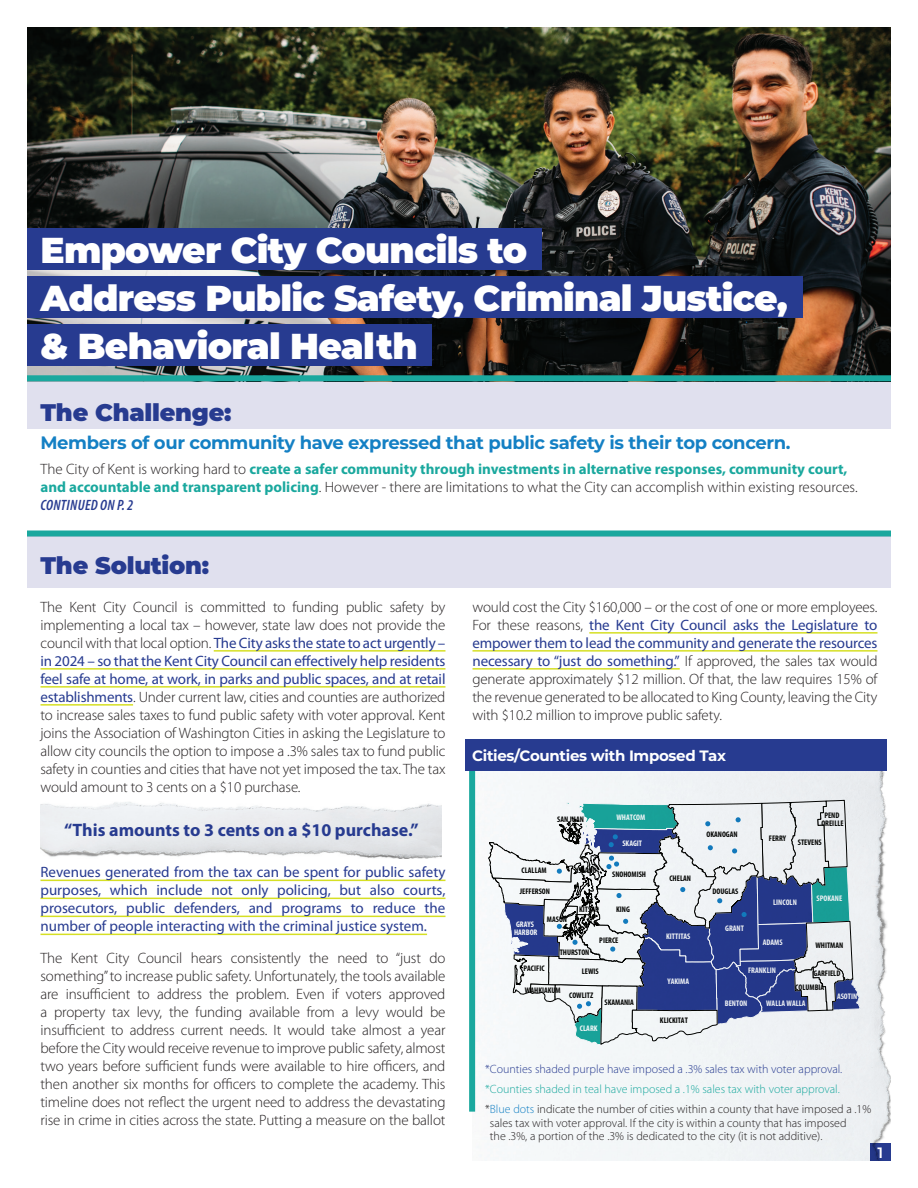
<style>
.page{position:relative;width:918px;height:1188px;background:#fff}
.page>*{position:absolute;margin:0;border:0;box-sizing:border-box;transform-origin:0 0}
.t1{font:900 36px/48px "Montserrat";letter-spacing:-.02em;color:#fff}
.t2{font:900 24px "Montserrat";letter-spacing:-.01em;color:#273b90}
.t3{font:700 18px "Montserrat";letter-spacing:-.02em;color:#1480c4}
.t4{font:700 18px "Myriad Pro";color:#273b90}
.t5{font:300 15px/18px "Myriad Pro";letter-spacing:-.01em;color:#231f20;text-align:justify}
.t6{font:700 15px/18px "Myriad Pro";color:#1aa89e}
.t7{font:15px/18px "Myriad Pro";color:#273b90;text-align:justify}
.t8{font:700 15px "Montserrat";letter-spacing:-.02em;color:#fff}
.t9{font:600 15px "Montserrat";color:#fff}
.t10{font:300 12px/20.2px "Myriad Pro";color:#1aa89e}
.t11{font:300 12px/13.5px "Myriad Pro";color:#231f20}
.t12{font:300 12px "Myriad Pro";color:#273b90}
.t13{font:700 condensed 8.1px/8.1px "Myriad Pro";color:#040503;text-align:center}
.t14{font:700 condensed 8.1px/8.1px "Myriad Pro";color:#fff}
.s1{font-weight:300;color:#231f20}
.s2{font-weight:600;font-style:italic;font-stretch:condensed;color:#273b90}
.s3{font-weight:400;color:#273b90}
.s4{color:#231f20}
.s5{color:#1480c4}
</style>
<div class="page">
<img style="left:27px;top:27px;width:864px;height:348px">
<hr style="left:589px;top:632px;width:288px;height:2px;background:#d6df24">
<hr style="left:472px;top:650px;width:406px;height:2px;background:#d6df24">
<hr style="left:472px;top:668px;width:208px;height:2px;background:#d6df24">
<div style="left:27px;top:378px;width:864px;height:51px;background:#e0e0ee"></div>
<div style="left:27px;top:228px;width:515px;height:41px;background:#273b90"></div>
<div style="left:27px;top:276px;width:775px;height:41px;background:#273b90"></div>
<div style="left:27px;top:324px;width:405px;height:41px;background:#273b90"></div>
<div style="left:27px;top:531px;width:864px;height:6px;background:#1aa89e"></div>
<div style="left:27px;top:375px;width:864px;height:6px;background:#1aa89e"></div>
<hr style="left:214px;top:650px;width:232px;height:2px;background:#d6df24">
<hr style="left:40px;top:668px;width:406px;height:2px;background:#d6df24">
<hr style="left:40px;top:686px;width:406px;height:2px;background:#d6df24">
<hr style="left:40px;top:704px;width:93px;height:2px;background:#d6df24">
<hr style="left:40px;top:880px;width:406px;height:1px;background:#d6df24">
<hr style="left:40px;top:898px;width:406px;height:1px;background:#d6df24">
<hr style="left:40px;top:916px;width:406px;height:1px;background:#d6df24">
<hr style="left:40px;top:934px;width:387px;height:1px;background:#d6df24">
<img style="left:475px;top:771px;width:416px;height:390px">
<div style="left:469px;top:768px;width:6px;height:344px;background:#1aa89e"></div>
<div style="left:465px;top:739px;width:422px;height:32px;background:#273b90"></div>
<div style="left:485px;top:796px;width:379px;height:256px;background:#f2f6f7"></div>
<svg style="left:488px;top:800px;width:376px;height:245px"></svg>
<div style="left:27px;top:537px;width:864px;height:51px;background:#e0e0ee"></div>
<img style="left:40px;top:802px;width:401px;height:56px">
<h1 class="t1" style="left:40px;top:224px;width:749px">Empower City Councils to<br>Address Public Safety, Criminal Justice, &amp; Behavioral Health</h1>
<h2 class="t2" style="left:40px;top:394px;width:193px">The Challenge:</h2>
<p class="t3" style="left:40px;top:430px;width:752px">Members of our community have expressed that public safety is their top concern.</p>
<p class="t6" style="left:40px;top:460px;width:819px"><span class="s1">The City of Kent is working hard to</span> create a safer community through investments in alternative responses, community court, and accountable and transparent policing<span class="s1">. However - there are limitations to what the City can accomplish within existing resources.<br></span><span class="s2">CONTINUED ON P. 2</span></p>
<h2 class="t2" style="left:40px;top:547px;width:170px">The Solution:</h2>
<p class="t5" style="left:40px;top:598px;width:407px">The Kent City Council is committed to funding public safety by implementing a local tax – however, state law does not provide the council with that local option. <span class="s3">The City asks the state to act urgently – in 2024 – so that the Kent City Council can effectively help residents feel safe at home, at work, in parks and public spaces, and at retail establishments</span>. Under current law, cities and counties are authorized to increase sales taxes to fund public safety with voter approval. Kent joins the Association of Washington Cities in asking the Legislature to allow city councils the option to impose a .3% sales tax to fund public safety in counties and cities that have not yet imposed the tax. The tax would amount to 3 cents on a $10 purchase.</p>
<p class="t4" style="left:64px;top:818px;width:356px">“This amounts to 3 cents on a $10 purchase.”</p>
<p class="t7" style="left:40px;top:863px;width:407px">Revenues generated from the tax can be spent for public safety purposes, which include not only policing, but also courts, prosecutors, public defenders, and programs to reduce the number of people interacting with the criminal justice system.</p>
<p class="t5" style="left:40px;top:949px;width:407px">The Kent City Council hears consistently the need to “just do something” to increase public safety. Unfortunately, the tools available are insufficient to address the problem. Even if voters approved a property tax levy, the funding available from a levy would be insufficient to address current needs. It would take almost a year before the City would receive revenue to improve public safety, almost two years before sufficient funds were available to hire officers, and then another six months for officers to complete the academy. This timeline does not reflect the urgent need to address the devastating rise in crime in cities across the state. Putting a measure on the ballot</p>
<p class="t5" style="left:472px;top:598px;width:407px">would cost the City $160,000 – or the cost of one or more employees.<br>For these reasons, <span class="s3">the Kent City Council asks the Legislature to empower them to lead the community and generate the resources necessary to “just do something.”</span> If approved, the sales tax would generate approximately $12 million. Of that, the law requires 15% of the revenue generated to be allocated to King County, leaving the City with $10.2 million to improve public safety.</p>
<p class="t8" style="left:472px;top:745px;width:255px">Cities/Counties with Imposed Tax</p>
<p class="t13" style="left:557px;top:815px;width:28px">SAN JUAN</p>
<p class="t13" style="left:522px;top:866px;width:27px">CLALLAM</p>
<p class="t13" style="left:576px;top:866px;width:22px">ISLAND</p>
<p class="t14" style="left:616px;top:813px;width:30px">WHATCOM</p>
<p class="t14" style="left:622px;top:839px;width:21px">SKAGIT</p>
<p class="t13" style="left:612px;top:870px;width:35px">SNOHOMISH</p>
<p class="t13" style="left:520px;top:887px;width:32px">JEFFERSON</p>
<p class="t13" style="left:547px;top:915px;width:22px">MASON</p>
<p class="t14" style="left:514px;top:920px;width:25px">GRAYS<br>HARBOR</p>
<p class="t13" style="left:579px;top:905px;width:21px">KITSAP</p>
<p class="t13" style="left:616px;top:905px;width:15px">KING</p>
<p class="t13" style="left:599px;top:937px;width:21px">PIERCE</p>
<p class="t13" style="left:560px;top:948px;width:31px">THURSTON</p>
<p class="t13" style="left:669px;top:874px;width:23px">CHELAN</p>
<p class="t14" style="left:666px;top:932px;width:26px">KITTITAS</p>
<p class="t13" style="left:706px;top:830px;width:33px">OKANOGAN</p>
<p class="t13" style="left:713px;top:887px;width:27px">DOUGLAS</p>
<p class="t14" style="left:725px;top:924px;width:20px">GRANT</p>
<p class="t13" style="left:769px;top:834px;width:19px">FERRY</p>
<p class="t13" style="left:821px;top:811px;width:24px">PEND<br>OREILLE</p>
<p class="t13" style="left:798px;top:838px;width:25px">STEVENS</p>
<p class="t14" style="left:773px;top:898px;width:25px">LINCOLN</p>
<p class="t14" style="left:763px;top:938px;width:21px">ADAMS</p>
<p class="t14" style="left:817px;top:894px;width:27px">SPOKANE</p>
<p class="t13" style="left:815px;top:941px;width:30px">WHITMAN</p>
<p class="t13" style="left:524px;top:964px;width:23px">PACIFIC</p>
<p class="t13" style="left:525px;top:986px;width:37px">WAHKIAKUM</p>
<p class="t13" style="left:582px;top:967px;width:19px">LEWIS</p>
<p class="t14" style="left:748px;top:966px;width:29px">FRANKLIN</p>
<p class="t13" style="left:814px;top:969px;width:28px">GARFIELD</p>
<p class="t13" style="left:569px;top:991px;width:26px">COWLITZ</p>
<p class="t13" style="left:605px;top:998px;width:31px">SKAMANIA</p>
<p class="t14" style="left:580px;top:1024px;width:19px">CLARK</p>
<p class="t14" style="left:668px;top:977px;width:23px">YAKIMA</p>
<p class="t13" style="left:660px;top:1016px;width:29px">KLICKITAT</p>
<p class="t14" style="left:725px;top:999px;width:24px">BENTON</p>
<p class="t13" style="left:795px;top:983px;width:31px">COLUMBIA</p>
<p class="t14" style="left:766px;top:999px;width:41px">WALLA WALLA</p>
<p class="t14" style="left:837px;top:992px;width:22px">ASOTIN</p>
<p class="t12" style="left:485px;top:1062px;width:359px">*Counties shaded purple have imposed a .3% sales tax with voter approval.</p>
<p class="t10" style="left:485px;top:1079px;width:388px">*Counties shaded in teal have imposed a .1% sales tax with voter approval.<br><span class="s4">*</span><span class="s5">Blue dots</span> <span class="s4">indicate the number of cities within a county that have imposed a .1%</span></p>
<p class="t11" style="left:490px;top:1116px;width:358px">sales tax with voter approval. If the city is within a county that has imposed the .3%, a portion of the .3% is dedicated to the city (it is not additive).</p>
<p class="t9" style="left:878px;top:1142px;width:7px">1</p>
</div>
